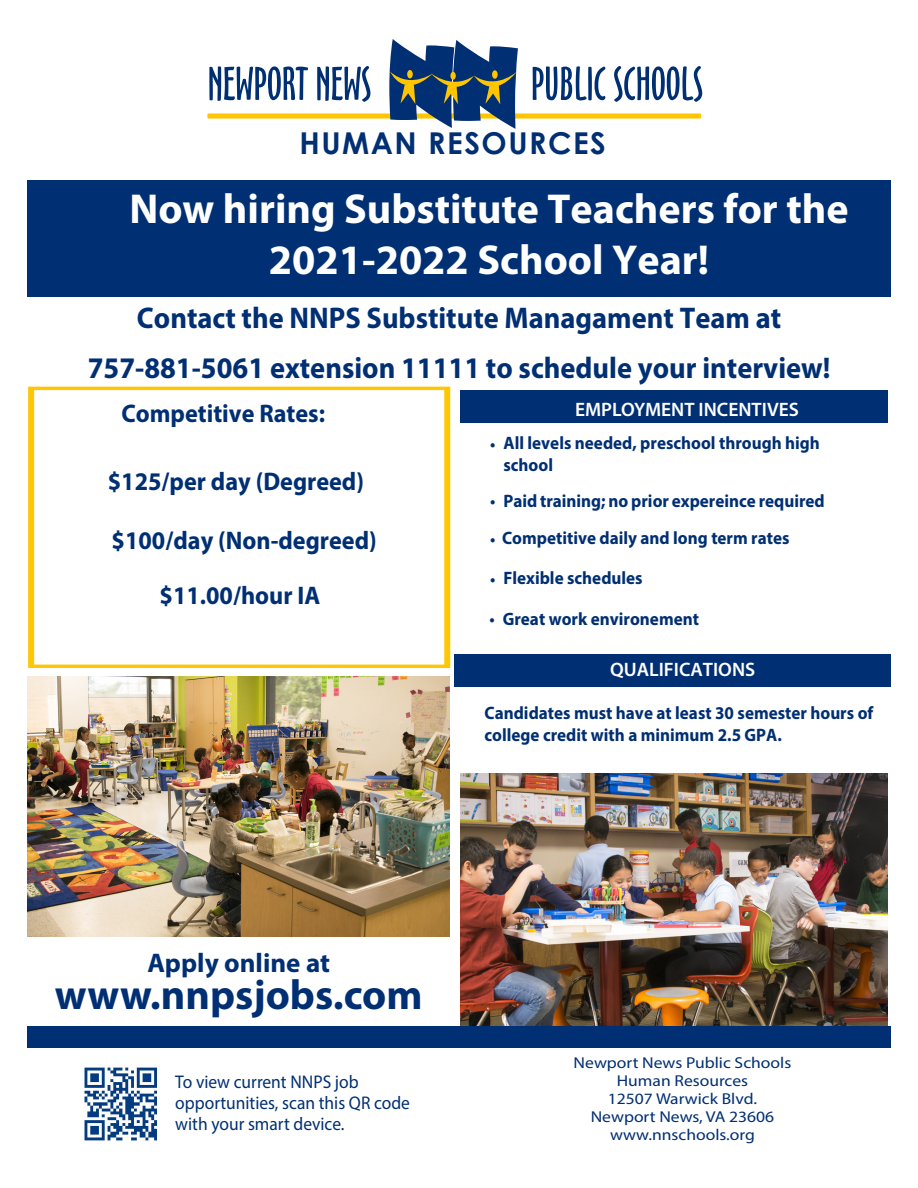
<style>
.page{position:relative;width:918px;height:1188px;background:#fff}
.page>*{position:absolute;margin:0;border:0;box-sizing:border-box;transform-origin:0 0}
.t1{font:700 42px/50.4px "Myriad Pro";color:#fff;text-align:center}
.t2{font:700 42px "Myriad Pro";color:#002f73}
.t3{font:700 30.15px "Century Gothic";letter-spacing:.05em;color:#002f73}
.t4{font:700 30px/50.6px "Myriad Pro";color:#002f73;text-align:center;scale:.95 1}
.t5{font:700 27px "Myriad Pro";color:#002f73}
.t6{font:700 25.5px/55.5px "Myriad Pro";color:#002f73;text-align:center;scale:.95 1}
.t7{font:600 19.5px "Myriad Pro";color:#fff}
.t8{font:18.3px/21px "Myriad Pro";color:#002f73;scale:.95 1}
.t9{font:700 18px/21.6px "Myriad Pro";color:#002f73;scale:.95 1}
.t10{font:15.75px "Myriad Pro";color:#002f73;scale:1.11 1}
.s1{font-weight:600}
</style>
<div class="page">
<div style="left:29px;top:386px;width:421px;height:283px;border:5px solid #ffc603"></div>
<img style="left:460px;top:773px;width:428px;height:253px">
<div style="left:461px;top:391px;width:427px;height:32px;background:#002f73"></div>
<div style="left:27px;top:180px;width:864px;height:117px;background:#002f73"></div>
<div style="left:454px;top:654px;width:459px;height:33px;background:#002f73"></div>
<div style="left:27px;top:1026px;width:864px;height:22px;background:#002f73"></div>
<div style="left:207px;top:113px;width:494px;height:6px;background:#ffc500"></div>
<svg style="left:389px;top:39px;width:132px;height:90px"></svg>
<svg style="left:209px;top:66px;width:99px;height:35px"></svg>
<svg style="left:317px;top:66px;width:53px;height:36px"></svg>
<svg style="left:533px;top:66px;width:72px;height:35px"></svg>
<svg style="left:614px;top:66px;width:88px;height:36px"></svg>
<div style="left:891px;top:0;width:27px;height:1188px;background:#fff"></div>
<img style="left:84px;top:1067px;width:73px;height:74px">
<img style="left:27px;top:677px;width:422px;height:260px">
<p class="t3" style="left:299px;top:124px;width:308px">HUMAN RESOURCES</p>
<p class="t1" style="left:129px;top:183px;width:721px">Now hiring Substitute Teachers for the<br>2021-2022 School Year!</p>
<p class="t4" style="left:88px;top:292px;width:783px">Contact the NNPS Substitute Managament Team at<br>757-881-5061 extension 11111 to schedule your interview!</p>
<p class="t6" style="left:121px;top:385px;width:216px">Competitive Rates:</p>
<p class="t7" style="left:575px;top:397px;width:225px">EMPLOYMENT INCENTIVES</p>
<p class="t9" style="left:503px;top:432px;width:335px;text-indent:-13px"><span class="s1">•</span> All levels needed, preschool through high school</p>
<p class="t9" style="left:490px;top:489px;width:354px"><span class="s1">•</span> Paid training; no prior expereince required</p>
<p class="t9" style="left:490px;top:527px;width:317px"><span class="s1">•</span> Competitive daily and long term rates</p>
<p class="t9" style="left:490px;top:567px;width:162px"><span class="s1">•</span> Flexible schedules</p>
<p class="t9" style="left:489px;top:608px;width:222px"><span class="s1">•</span> Great work environement</p>
<p class="t6" style="left:108px;top:452px;width:271px">$125/per day (Degreed)</p>
<p class="t6" style="left:112px;top:512px;width:281px">$100/day (Non-degreed) $11.00/hour IA</p>
<p class="t7" style="left:610px;top:657px;width:147px">QUALIFICATIONS</p>
<p class="t9" style="left:485px;top:702px;width:411px">Candidates must have at least 30 semester hours of college credit with a minimum 2.5 GPA.</p>
<p class="t5" style="left:147px;top:945px;width:184px">Apply online at</p>
<p class="t2" style="left:55px;top:968px;width:369px">www.nnpsjobs.com</p>
<p class="t8" style="left:175px;top:1071px;width:249px">To view current NNPS job opportunities, scan this QR code with your smart device.</p>
<p class="t10" style="left:574px;top:1053px;width:198px">Newport News Public Schools</p>
<p class="t10" style="left:617px;top:1071px;width:120px">Human Resources</p>
<p class="t10" style="left:608px;top:1089px;width:136px">12507 Warwick Blvd.</p>
<p class="t10" style="left:591px;top:1107px;width:167px">Newport News, VA 23606</p>
<p class="t10" style="left:610px;top:1125px;width:132px">www.nnschools.org</p>
</div>
